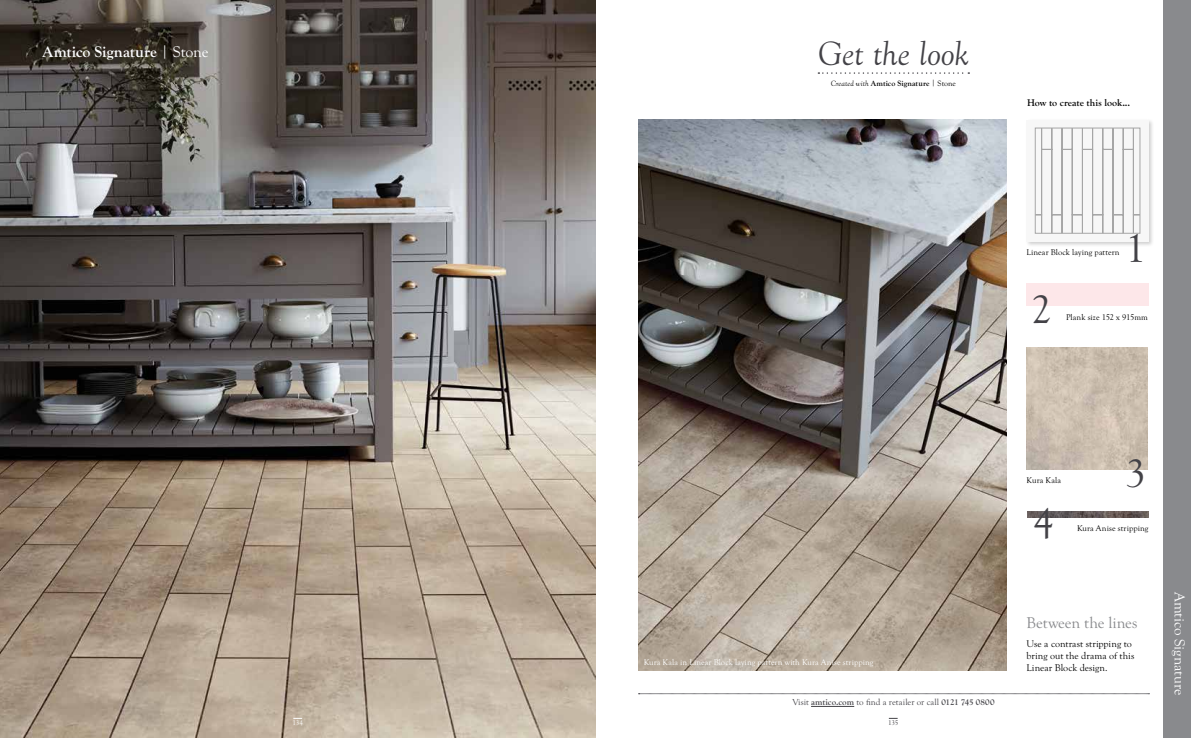
<style>
.page{position:relative;width:1191px;height:738px;background:#fff}
.page>*{position:absolute;margin:0;border:0;box-sizing:border-box;transform-origin:0 0}
.t1{font:41px "Goudy Old Sty";color:#434247}
.t2{font:italic 35px "Goudy Old Sty";letter-spacing:-.01em;color:#434247}
.t3{font:700 16px "Goudy Old Sty";color:#fff}
.t4{font:16px "Goudy Old Sty";color:#898a8d}
.t5{font:15px "Goudy Old Sty";letter-spacing:-.005em;color:#fff}
.t6{font:10px/12px "Goudy Old Sty";letter-spacing:.005em;color:#000}
.t7{font:700 10px "Goudy Old Sty";letter-spacing:.005em;color:#000}
.t8{font:9px "Goudy Old Sty";letter-spacing:.005em;color:#434247}
.t9{font:8.5px "Goudy Old Sty";letter-spacing:.015em;color:#fff}
.t10{font:8.5px "Goudy Old Sty";letter-spacing:.015em;color:#000}
.t11{font:8.5px "Goudy Old Sty";letter-spacing:-.005em;color:#000}
.t12{font:700 8px "Goudy Old Sty";letter-spacing:.02em;color:#000}
.t13{font:7px "Goudy Old Sty";color:#434247}
.t14{font:7px "Goudy Old Sty";color:#fff}
.s1{font-weight:400}
.s2{font-weight:400;font-style:italic}
.s3{font-weight:700}
</style>
<div class="page">
<img style="left:0;top:0;width:595px;height:737px">
<svg style="left:638px;top:693px;width:511px;height:1px"></svg>
<hr style="left:811px;top:705px;width:43px;height:1px;background:#434247">
<svg style="left:818px;top:72px;width:151px;height:2px"></svg>
<img style="left:1027px;top:511px;width:121px;height:6px">
<div style="left:1026px;top:283px;width:122px;height:23px;background:#fde7e9"></div>
<img style="left:1026px;top:347px;width:121px;height:122px">
<img style="left:638px;top:120px;width:369px;height:550px">
<div style="left:1025px;top:118px;width:129px;height:129px;background:#000;opacity:.2"></div>
<div style="left:1026px;top:120px;width:122px;height:121px;background:#f7f7f7"></div>
<svg style="left:1037px;top:130px;width:101px;height:101px"></svg>
<div style="left:1035px;top:128px;width:105px;height:105px;border:1px solid #a6a6a6"></div>
<div style="left:1162px;top:0;width:29px;height:737px;background:#898a8d"></div>
<h3 class="t3" style="left:43px;top:43px;width:167px">Amtico Signature <span class="s1">| Stone</span></h3>
<h2 class="t2" style="left:817px;top:35px;width:153px">Get the look</h2>
<p class="t12" style="left:830px;top:79px;width:127px"><span class="s2">Created with</span> Amtico Signature <span class="s1">| Stone</span></p>
<p class="t7" style="left:1027px;top:97px;width:105px">How to create this look...</p>
<p class="t10" style="left:1026px;top:248px;width:95px">Linear Block laying pattern</p>
<h1 class="t1" style="left:1125px;top:226px;width:22px">1</h1>
<h1 class="t1" style="left:1031px;top:286px;width:22px">2</h1>
<p class="t11" style="left:1066px;top:312px;width:83px">Plank size 152 x 915mm</p>
<p class="t14" style="left:292px;top:718px;width:12px">134</p>
<p class="t9" style="left:643px;top:657px;width:231px">Kura Kala in Linear Block laying pattern with Kura Anise stripping</p>
<p class="t8" style="left:792px;top:697px;width:204px">Visit <span class="s3">amtico.com</span> to find a retailer or call <span class="s3">0121 745 0800</span></p>
<p class="t13" style="left:888px;top:718px;width:12px">135</p>
<p class="t10" style="left:1026px;top:475px;width:36px">Kura Kala</p>
<h1 class="t1" style="left:1033px;top:499px;width:22px">4</h1>
<h1 class="t1" style="left:1125px;top:451px;width:22px">3</h1>
<p class="t10" style="left:1077px;top:523px;width:73px">Kura Anise stripping</p>
<h3 class="t4" style="left:1026px;top:613px;width:112px">Between the lines</h3>
<p class="t6" style="left:1026px;top:637px;width:109px">Use a contrast stripping to bring out the drama of this<br>Linear Block design.</p>
<h3 class="t5" style="left:1187px;top:591px;width:105px;rotate:90deg">Amtico Signature</h3>
</div>
